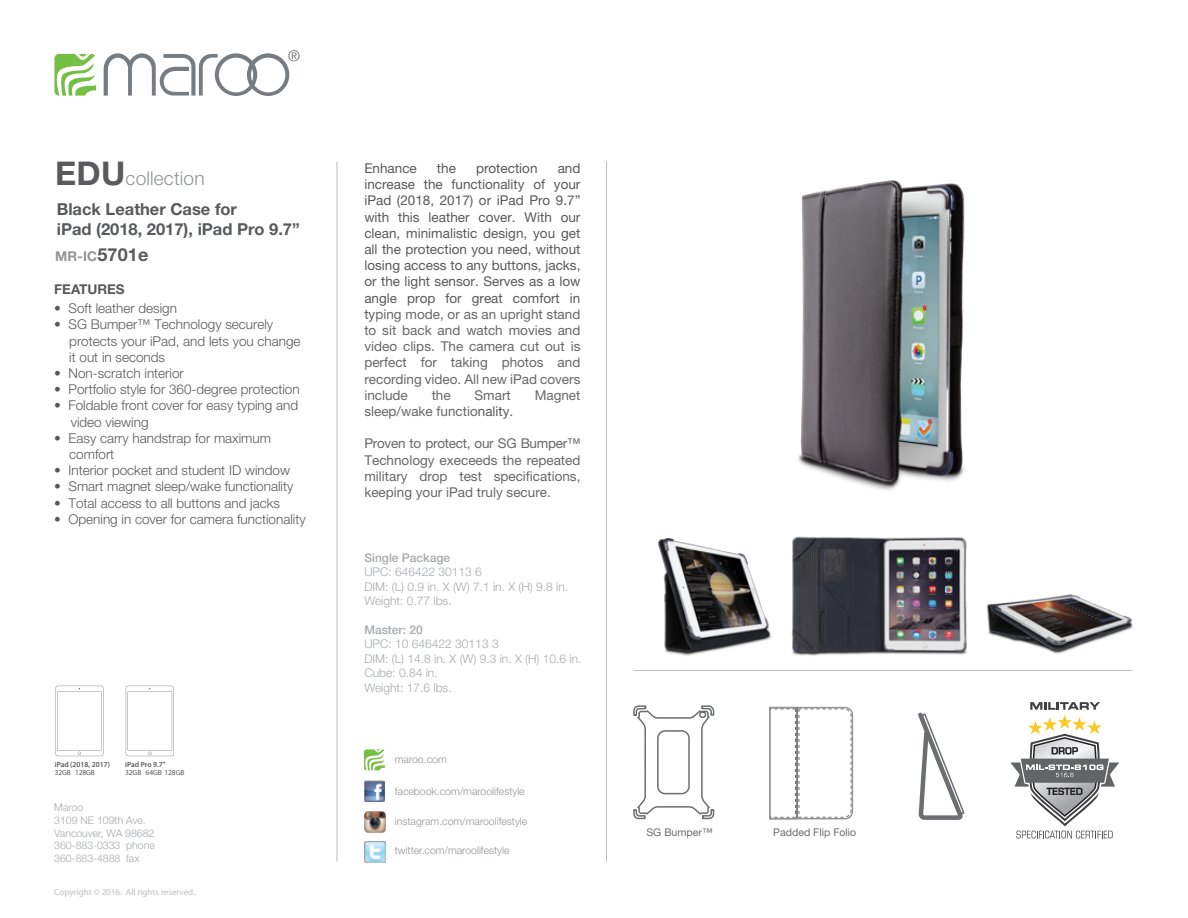
<style>
.page{position:relative;width:1188px;height:918px;background:#fff}
.page>*{position:absolute;margin:0;border:0;box-sizing:border-box;transform-origin:0 0}
.t1{font:300 19.05px "Helvetica Neue LT Pro";letter-spacing:.01em;color:#919495}
.t2{font:700 16.5px/19.8px "Helvetica Neue LT Pro";color:#58595b}
.t3{font:13.5px/16.2px "Helvetica Neue LT Pro";color:#58595b;text-align:justify}
.t4{font:300 13.5px/16.2px "Helvetica Neue LT Pro";color:#58595b}
.t5{font:13.5px/16.2px "Helvetica Neue LT Pro";color:#666767;text-align:justify}
.t6{font:700 13.5px "Helvetica Neue LT Pro";color:#929496}
.t7{font:700 13.5px "Helvetica Neue LT Pro";color:#58595b}
.t8{font:300 12px/14.4px "Helvetica Neue LT Pro";color:#a7a9ac}
.t9{font:500 12px "Helvetica Neue LT Pro";color:#a7a9ac}
.t10{font:10.65px "Helvetica Neue LT Std";color:#6d6e71}
.t11{font:300 10.5px "Helvetica Neue LT Pro";color:#939598}
.t12{font:300 10.5px/12.6px "Helvetica Neue LT Pro";color:#a7a9ac}
.t13{font:300 10.5px "Helvetica Neue LT Pro";color:#929496}
.t14{font:9px "Myriad Pro";color:#bcbec0}
.t15{font:600 7.5px "Myriad Pro";color:#58595b}
.t16{font:7.5px "Myriad Pro";letter-spacing:-.015em;color:#58595b}
.s1{font-weight:700;font-size:32.7px;color:#5a595b}
.s2{font-size:18px;color:#5a595b}
.s3{color:#666767}
.s4{color:#58595b}
</style>
<div class="page">
<svg style="left:54px;top:54px;width:42px;height:42px"></svg>
<svg style="left:104px;top:50px;width:196px;height:46px"></svg>
<img style="left:362px;top:780px;width:25px;height:24px">
<img style="left:363px;top:840px;width:23px;height:23px">
<img style="left:364px;top:812px;width:21px;height:20px">
<svg style="left:364px;top:749px;width:21px;height:21px"></svg>
<hr style="left:337px;top:162px;width:1px;height:700px;background:#bcbec0">
<hr style="left:606px;top:162px;width:1px;height:700px;background:#bcbec0">
<svg style="left:126px;top:686px;width:48px;height:70px"></svg>
<svg style="left:55px;top:686px;width:48px;height:70px"></svg>
<img style="left:798px;top:180px;width:167px;height:311px">
<svg style="left:633px;top:705px;width:82px;height:115px"></svg>
<svg style="left:769px;top:706px;width:85px;height:114px"></svg>
<hr style="left:796px;top:708px;width:2px;height:110px;background:#808285">
<svg style="left:918px;top:712px;width:47px;height:108px"></svg>
<svg style="left:1010px;top:702px;width:109px;height:137px"></svg>
<img style="left:634px;top:538px;width:138px;height:133px">
<img style="left:985px;top:594px;width:148px;height:77px">
<img style="left:772px;top:536px;width:213px;height:135px">
<h1 class="t1" style="left:55px;top:167px;width:151px"><span class="s1">EDU</span>collection</h1>
<p class="t2" style="left:57px;top:199px;width:244px">Black Leather Case for<br>iPad (2018, 2017), iPad Pro 9.7”</p>
<p class="t6" style="left:55px;top:248px;width:95px">MR-IC<span class="s2">5701e</span></p>
<p class="t7" style="left:54px;top:281px;width:72px">FEATURES</p>
<p class="t4" style="left:54px;top:300px;width:124px">• Soft leather design</p>
<p class="t4" style="left:69px;top:316px;width:233px;text-indent:-15px">• SG Bumper™ Technology securely protects your iPad, and lets you change it out in seconds</p>
<p class="t4" style="left:54px;top:365px;width:131px">• Non-scratch interior</p>
<p class="t4" style="left:54px;top:381px;width:247px">• Portfolio style for 360-degree protection</p>
<p class="t4" style="left:71px;top:397px;width:229px;text-indent:-16px">• Foldable front cover for easy typing and video viewing</p>
<p class="t4" style="left:69px;top:430px;width:203px;text-indent:-15px">• Easy carry handstrap for maximum comfort</p>
<p class="t4" style="left:54px;top:462px;width:237px">• Interior pocket and student ID window</p>
<p class="t4" style="left:54px;top:478px;width:241px">• Smart magnet sleep/wake functionality</p>
<p class="t4" style="left:54px;top:494px;width:227px">• Total access to all buttons and jacks</p>
<p class="t4" style="left:54px;top:511px;width:253px">• Opening in cover for camera functionality</p>
<p class="t15" style="left:55px;top:760px;width:57px">iPad (2018, 2017)</p>
<p class="t16" style="left:55px;top:768px;width:42px">32GB 128GB</p>
<p class="t15" style="left:125px;top:760px;width:42px">iPad Pro 9.7”</p>
<p class="t16" style="left:125px;top:768px;width:61px">32GB 64GB 128GB</p>
<p class="t12" style="left:54px;top:801px;width:102px">Maroo<br>3109 NE 109th Ave.<br>Vancouver, WA 98682<br>360-883-0333 phone<br>360-883-4888 fax</p>
<p class="t14" style="left:54px;top:886px;width:142px">Copyright © 2016. All rights reserved.</p>
<p class="t3" style="left:364px;top:160px;width:218px;text-indent:193px">and increase the functionality of your iPad (2018, 2017) or iPad Pro 9.7” with this leather cover. With our clean, minimalistic design, you get all the protection you need, without losing access to any buttons, jacks, or the light sensor. Serves as a low angle prop for great comfort in ty<span class="s3">ping mode, or as an upright stand to sit back and watch movies and video clips. The camera cut out is perfect for taking photos and recording video. All new iPad covers include</span></p>
<p class="t3" style="left:364px;top:160px;width:54px">Enhance</p>
<p class="t3" style="left:437px;top:160px;width:21px">the</p>
<p class="t3" style="left:476px;top:160px;width:63px">protection</p>
<p class="t5" style="left:432px;top:387px;width:21px">the</p>
<p class="t5" style="left:475px;top:387px;width:38px">Smart</p>
<p class="t5" style="left:535px;top:387px;width:47px">Magnet</p>
<p class="t5" style="left:364px;top:403px;width:150px">sleep/wake functio<span class="s4">nality.</span></p>
<p class="t5" style="left:364px;top:435px;width:218px">Proven to protect, our SG Bumper™ Technology execeeds the repeated military drop test specifications, keeping your iPad truly secure.</p>
<p class="t9" style="left:364px;top:551px;width:87px">Single Package</p>
<p class="t8" style="left:364px;top:565px;width:205px">UPC: 646422 30113 6<br>DIM: (L) 0.9 in. X (W) 7.1 in. X (H) 9.8 in.<br>Weight: 0.77 lbs.</p>
<p class="t9" style="left:364px;top:623px;width:60px">Master: 20</p>
<p class="t8" style="left:364px;top:637px;width:219px">UPC: 10 646422 30113 3<br>DIM: (L) 14.8 in. X (W) 9.3 in. X (H) 10.6 in.<br>Cube: 0.84 in.<br>Weight: 17.6 lbs.</p>
<p class="t13" style="left:395px;top:753px;width:53px">maroo.com</p>
<p class="t11" style="left:395px;top:785px;width:131px">facebook.com/maroolifestyle</p>
<p class="t11" style="left:395px;top:815px;width:134px">instagram.com/maroolifestyle</p>
<p class="t11" style="left:395px;top:844px;width:116px">twitter.com/maroolifestyle</p>
<p class="t10" style="left:646px;top:826px;width:68px">SG Bumper™</p>
<p class="t10" style="left:773px;top:826px;width:85px">Padded Flip Folio</p>
</div>
